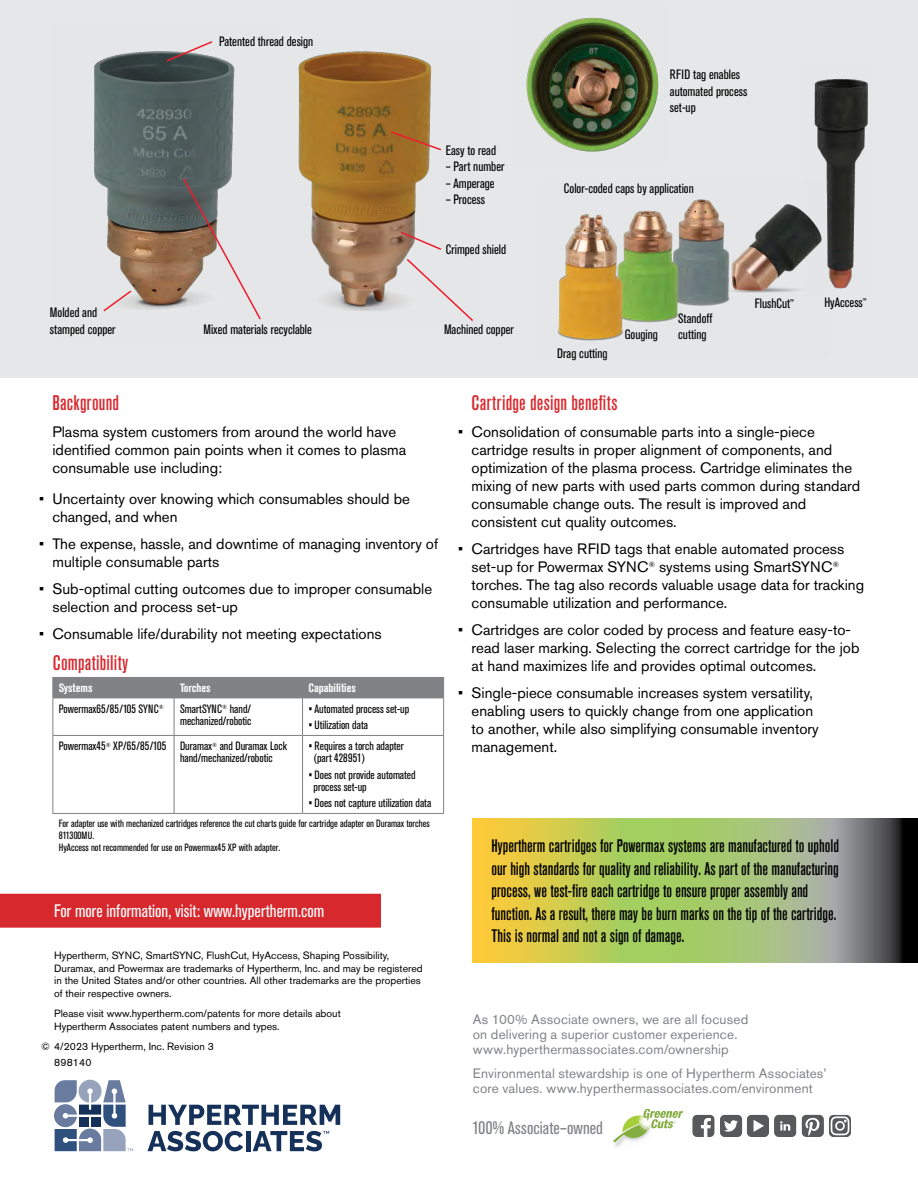
<style>
.page{position:relative;width:918px;height:1188px;background:#fff}
.page>*{position:absolute;margin:0;border:0;box-sizing:border-box;transform-origin:0 0}
.t1{font:500 condensed 21px "Akzidenz Grotesk Pro";letter-spacing:.01em;color:#d7282e}
.t2{font:500 condensed 18px/22.5px "Akzidenz Grotesk Pro";color:#000}
.t3{font:condensed 18px "Akzidenz Grotesk Pro";color:#fff}
.t4{font:condensed 18px "Akzidenz Grotesk Pro";letter-spacing:.01em;color:#808285}
.t5{font:15px/18px "Akzidenz Grotesk Pro";color:#000}
.t6{font:condensed 13.5px/16.5px "Akzidenz Grotesk Pro";color:#000}
.t7{font:13.5px/15px "Akzidenz Grotesk Pro";letter-spacing:.01em;color:#808285}
.t8{font:condensed 12px/12px "Akzidenz Grotesk Pro";color:#000}
.t9{font:700 condensed 12px "Akzidenz Grotesk Pro";color:#fff}
.t10{font:10.5px/12.8px "Akzidenz Grotesk Pro";color:#000}
.t11{font:condensed 10.5px/12px "Akzidenz Grotesk Pro";color:#000}
.t12{font:3.3px "Akzidenz Grotesk Pro";color:#78a22f}
</style>
<div class="page">
<img style="left:614px;top:1143px;width:8px;height:4px">
<svg style="left:613px;top:1109px;width:70px;height:34px"></svg>
<svg style="left:802px;top:1115px;width:49px;height:22px"></svg>
<svg style="left:692px;top:1115px;width:104px;height:22px"></svg>
<svg style="left:149px;top:1105px;width:191px;height:20px"></svg>
<svg style="left:148px;top:1131px;width:95px;height:20px"></svg>
<hr style="left:246px;top:1131px;width:4px;height:20px;background:#153159">
<svg style="left:253px;top:1131px;width:76px;height:20px"></svg>
<svg style="left:54px;top:1080px;width:79px;height:71px"></svg>
<div style="left:91px;top:1117px;width:10px;height:10px;background:#153159"></div>
<div style="left:79px;top:1117px;width:10px;height:10px;background:#153159"></div>
<div style="left:0;top:894px;width:381px;height:34px;background:#d7282e"></div>
<div style="left:52px;top:677px;width:392px;height:21px;background:#808285"></div>
<hr style="left:52px;top:698px;width:122px;height:1px;background:#808285">
<hr style="left:52px;top:698px;width:1px;height:37px;background:#808285">
<hr style="left:174px;top:698px;width:129px;height:1px;background:#808285">
<hr style="left:174px;top:698px;width:1px;height:37px;background:#808285">
<hr style="left:303px;top:698px;width:141px;height:1px;background:#808285">
<hr style="left:302px;top:698px;width:1px;height:37px;background:#808285">
<hr style="left:443px;top:698px;width:1px;height:37px;background:#808285">
<hr style="left:52px;top:735px;width:122px;height:1px;background:#808285">
<hr style="left:52px;top:736px;width:1px;height:77px;background:#808285">
<hr style="left:174px;top:735px;width:129px;height:1px;background:#808285">
<hr style="left:174px;top:736px;width:1px;height:77px;background:#808285">
<hr style="left:303px;top:735px;width:141px;height:1px;background:#808285">
<hr style="left:302px;top:736px;width:1px;height:77px;background:#808285">
<hr style="left:443px;top:736px;width:1px;height:77px;background:#808285">
<hr style="left:52px;top:813px;width:122px;height:1px;background:#808285">
<hr style="left:174px;top:813px;width:129px;height:1px;background:#808285">
<hr style="left:303px;top:813px;width:141px;height:1px;background:#808285">
<div style="left:0;top:0;width:918px;height:378px;background:#e6e7e8"></div>
<img style="left:526px;top:17px;width:133px;height:135px">
<img style="left:94px;top:51px;width:141px;height:258px">
<svg style="left:165px;top:41px;width:49px;height:22px"></svg>
<svg style="left:102px;top:289px;width:31px;height:23px"></svg>
<svg style="left:182px;top:177px;width:79px;height:143px"></svg>
<img style="left:298px;top:51px;width:134px;height:260px">
<svg style="left:389px;top:130px;width:52px;height:22px"></svg>
<svg style="left:399px;top:230px;width:42px;height:21px"></svg>
<svg style="left:405px;top:257px;width:68px;height:64px"></svg>
<img style="left:557px;top:199px;width:248px;height:142px">
<svg style="left:472px;top:819px;width:446px;height:144px;background:#a8b363"></svg>
<img style="left:805px;top:78px;width:63px;height:211px">
<p class="t6" style="left:219px;top:32px;width:96px">Patented thread design</p>
<p class="t6" style="left:50px;top:304px;width:67px">Molded and stamped copper</p>
<p class="t6" style="left:203px;top:321px;width:110px">Mixed materials recyclable</p>
<p class="t6" style="left:446px;top:142px;width:52px">Easy to read</p>
<p class="t6" style="left:446px;top:158px;width:60px">– Part number</p>
<p class="t6" style="left:446px;top:175px;width:50px">– Amperage</p>
<p class="t6" style="left:446px;top:191px;width:41px">– Process</p>
<p class="t6" style="left:446px;top:241px;width:62px">Crimped shield</p>
<p class="t6" style="left:444px;top:321px;width:71px">Machined copper</p>
<p class="t6" style="left:670px;top:66px;width:79px">RFID tag enables automated process set-up</p>
<p class="t6" style="left:564px;top:180px;width:131px">Color-coded caps by application</p>
<p class="t6" style="left:557px;top:344px;width:52px">Drag cutting</p>
<p class="t6" style="left:678px;top:309px;width:36px">Standoff</p>
<p class="t6" style="left:625px;top:326px;width:35px">Gouging</p>
<p class="t6" style="left:678px;top:326px;width:30px">cutting</p>
<p class="t6" style="left:755px;top:295px;width:41px">FlushCut<sup>™</sup></p>
<p class="t6" style="left:824px;top:294px;width:44px">HyAccess<sup>™</sup></p>
<h1 class="t1" style="left:52px;top:389px;width:68px">Background</h1>
<p class="t5" style="left:52px;top:423px;width:355px">Plasma system customers from around the world have identified common pain points when it comes to plasma consumable use including:</p>
<p class="t5" style="left:52px;top:490px;width:359px;text-indent:-14px">• Uncertainty over knowing which consumables should be changed, and when</p>
<p class="t5" style="left:52px;top:535px;width:387px;text-indent:-14px">• The expense, hassle, and downtime of managing inventory of multiple consumable parts</p>
<p class="t5" style="left:52px;top:580px;width:381px;text-indent:-14px">• Sub-optimal cutting outcomes due to improper consumable selection and process set-up</p>
<p class="t5" style="left:39px;top:625px;width:344px">• Consumable life/durability not meeting expectations</p>
<h1 class="t1" style="left:53px;top:649px;width:77px">Compatibility</h1>
<p class="t9" style="left:59px;top:680px;width:35px">Systems</p>
<p class="t9" style="left:180px;top:680px;width:32px">Torches</p>
<p class="t9" style="left:309px;top:680px;width:49px">Capabilities</p>
<p class="t8" style="left:59px;top:702px;width:106px">Powermax65/85/105 SYNC<sup>®</sup></p>
<p class="t8" style="left:180px;top:702px;width:73px">SmartSYNC<sup>®</sup> hand/ mechanized/robotic</p>
<p class="t8" style="left:309px;top:702px;width:102px">• Automated process set-up</p>
<p class="t8" style="left:309px;top:719px;width:61px">• Utilization data</p>
<p class="t8" style="left:180px;top:740px;width:108px;text-indent:-121px">Powermax45<sup>®</sup> XP/65/85/105 Duramax<sup>®</sup> and Duramax Lock hand/mechanized/robotic</p>
<p class="t8" style="left:314px;top:740px;width:92px;text-indent:-5px">• Requires a torch adapter (part 428951)</p>
<p class="t8" style="left:314px;top:768px;width:104px;text-indent:-5px">• Does not provide automated process set-up</p>
<p class="t8" style="left:309px;top:797px;width:124px">• Does not capture utilization data</p>
<p class="t11" style="left:59px;top:817px;width:372px">For adapter use with mechanized cartridges reference the cut charts guide for cartridge adapter on Duramax torches<br>811300MU.<br>HyAccess not recommended for use on Powermax45 XP with adapter.</p>
<p class="t3" style="left:54px;top:899px;width:272px">For more information, visit: www.hypertherm.com</p>
<p class="t10" style="left:54px;top:949px;width:370px">Hypertherm, SYNC, SmartSYNC, FlushCut, HyAccess, Shaping Possibility, Duramax, and Powermax are trademarks of Hypertherm, Inc. and may be registered in the United States and/or other countries. All other trademarks are the properties of their respective owners.</p>
<p class="t10" style="left:54px;top:1007px;width:288px">Please visit www.hypertherm.com/patents for more details about<br>Hypertherm Associates patent numbers and types.</p>
<p class="t10" style="left:54px;top:1038px;width:161px;line-height:16.8px;text-indent:-13px">© 4/2023 Hypertherm, Inc. Revision 3<br>898140</p>
<h1 class="t1" style="left:472px;top:389px;width:147px">Cartridge design benefits</h1>
<p class="t5" style="left:472px;top:423px;width:390px;text-indent:-14px">• Consolidation of consumable parts into a single-piece cartridge results in proper alignment of components, and optimization of the plasma process. Cartridge eliminates the mixing of new parts with used parts common during standard consumable change outs. The result is improved and consistent cut quality outcomes.</p>
<p class="t5" style="left:472px;top:540px;width:394px;text-indent:-13px">• Cartridges have RFID tags that enable automated process set-up for Powermax SYNC<sup>®</sup> systems using SmartSYNC<sup>® </sup>torches. The tag also records valuable usage data for tracking consumable utilization and performance.</p>
<p class="t5" style="left:472px;top:621px;width:389px;text-indent:-14px">• Cartridges are color coded by process and feature easy‑to&shy;read laser marking. Selecting the correct cartridge for the job at hand maximizes life and provides optimal outcomes.</p>
<p class="t5" style="left:472px;top:684px;width:349px;text-indent:-14px">• Single-piece consumable increases system versatility, enabling users to quickly change from one application to another, while also simplifying consumable inventory management.</p>
<p class="t2" style="left:492px;top:834px;width:349px">Hypertherm cartridges for Powermax systems are manufactured to uphold our high standards for quality and reliability. As part of the manufacturing process, we test-fire each cartridge to ensure proper assembly and function. As a result, there may be burn marks on the tip of the cartridge.<br>This is normal and not a sign of damage.</p>
<p class="t7" style="left:473px;top:1012px;width:277px">As 100% Associate owners, we are all focused on delivering a superior customer experience. www.hyperthermassociates.com/ownership</p>
<p class="t7" style="left:473px;top:1066px;width:355px">Environmental stewardship is one of Hypertherm Associates’ core values. www.hyperthermassociates.com/environment</p>
<p class="t12" style="left:673px;top:1121px;width:4px">™</p>
<p class="t4" style="left:472px;top:1116px;width:132px">100% Associate–owned</p>
</div>
